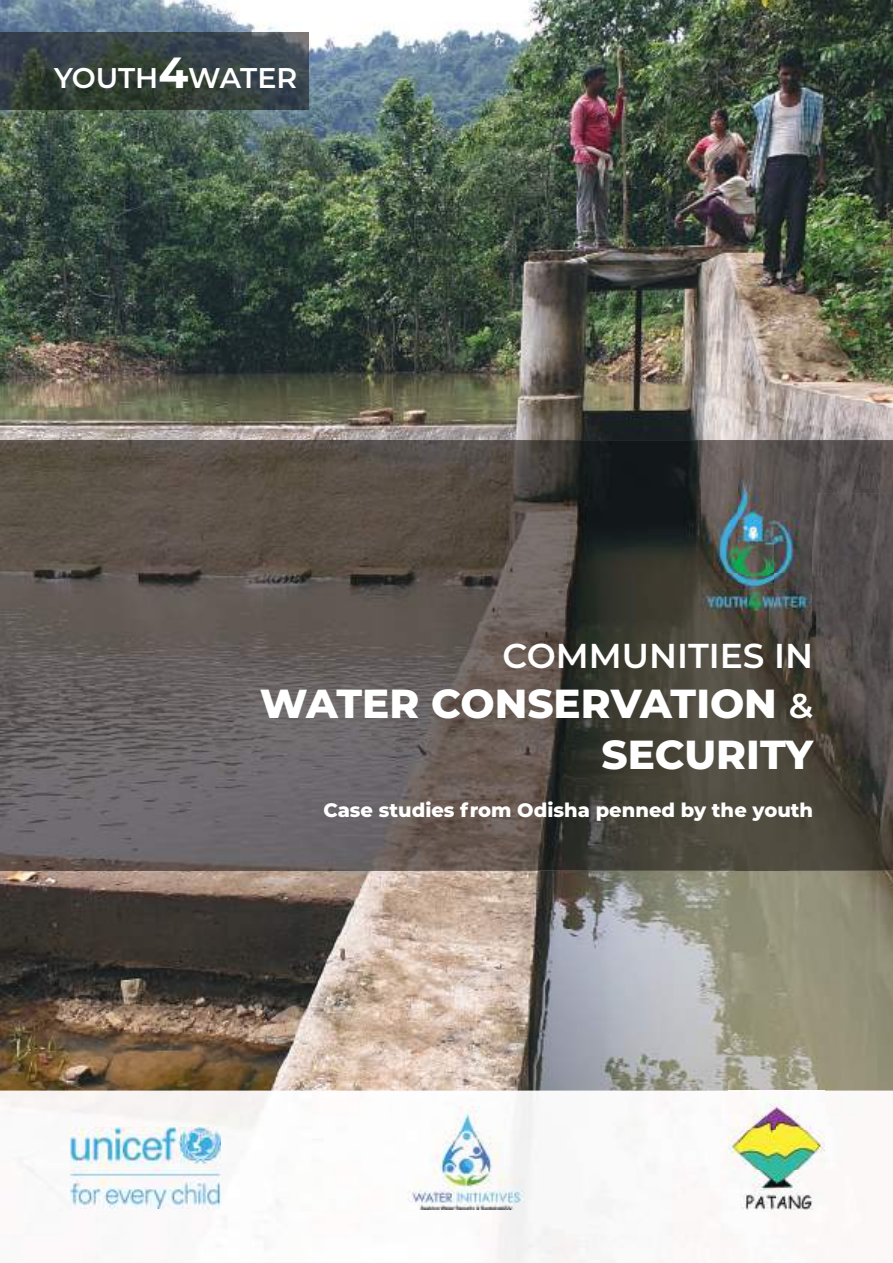
<style>
.page{position:relative;width:893px;height:1263px;background:#fff}
.page>*{position:absolute;margin:0;border:0;box-sizing:border-box;transform-origin:0 0}
.t1{font:800 40.5px/50.4px "Montserrat";color:#fff;text-align:right}
.t2{font:600 34.5px "Montserrat";color:#fff}
.t3{font:600 28.5px "Montserrat";letter-spacing:-.005em;color:#fff}
.t4{font:800 19.5px "Montserrat";color:#fff}
.s1{font-weight:700;font-size:43.5px}
.s2{font-weight:600;font-size:34.5px}
</style>
<div class="page">
<img style="left:0;top:0;width:893px;height:1091px">
<img style="left:0;top:1091px;width:729px;height:172px">
<img style="left:729px;top:1074px;width:96px;height:136px">
<img style="left:71px;top:1128px;width:149px;height:81px">
<img style="left:407px;top:1106px;width:117px;height:104px">
<img style="left:0;top:440px;width:420px;height:431px">
<img style="left:420px;top:440px;width:315px;height:431px">
<img style="left:735px;top:440px;width:158px;height:53px">
<img style="left:789px;top:493px;width:104px;height:378px">
<img style="left:735px;top:627px;width:54px;height:244px">
<img style="left:0;top:33px;width:309px;height:76px">
<img style="left:702px;top:468px;width:36px;height:159px">
<img style="left:738px;top:468px;width:73px;height:159px">
<h3 class="t3" style="left:54px;top:57px;width:245px">YOUTH<span class="s1">4</span>WATER</h3>
<h2 class="t2" style="left:502px;top:631px;width:312px">COMMUNITIES IN</h2>
<h1 class="t1" style="left:260px;top:676px;width:555px">WATER CONSERVATION <span class="s2">&amp;<br></span>SECURITY</h1>
<p class="t4" style="left:323px;top:796px;width:491px">Case studies from Odisha penned by the youth</p>
</div>
